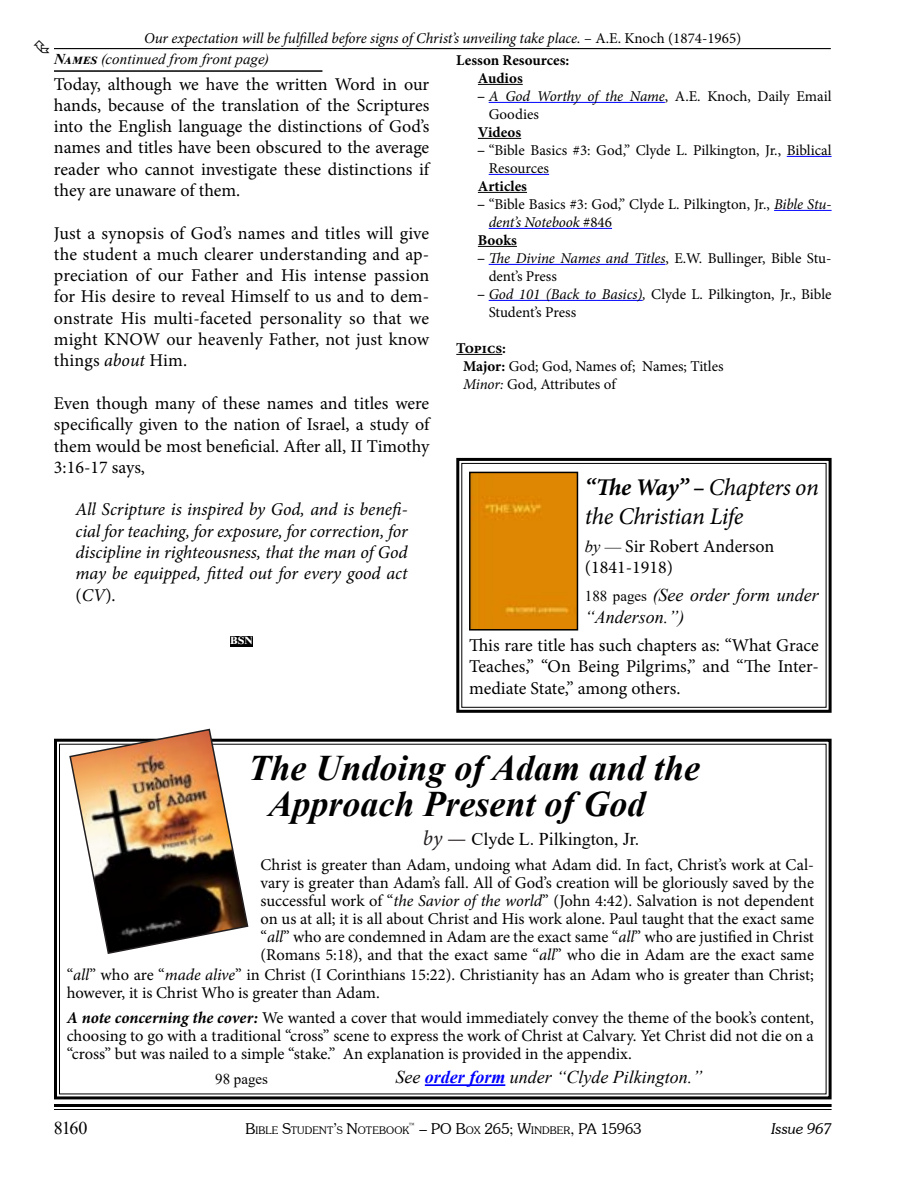
<style>
.page{position:relative;width:918px;height:1188px;background:#fff}
.page>*{position:absolute;margin:0;border:0;box-sizing:border-box;transform-origin:0 0}
.t1{font:italic 700 36px/36px "Times New Roman";color:#000}
.t2{font:italic 24px/28.8px "Minion Pro";letter-spacing:-.02em;color:#000}
.t3{font:18px/21.3px "Minion Pro";color:#000;text-align:justify}
.t4{font:italic 18px/21.3px "Minion Pro";letter-spacing:-.005em;color:#000;text-align:justify}
.t5{font:italic 18px/21.6px "Times New Roman";color:#000}
.t6{font:18px "Times New Roman";color:#000}
.t7{font:16.5px/18px "Minion Pro";letter-spacing:-.005em;color:#000;text-align:justify}
.t8{font:15px/18px "Minion Pro";color:#000}
.t9{font:italic 15px "Minion Pro";letter-spacing:-.005em;color:#000}
.t10{font:700 15px/18px "Minion Pro";color:#000}
.t11{font:italic 15px "Times New Roman";letter-spacing:.005em;color:#000}
.t12{font:300 15px "Souvenir IT Cby BT";color:#000}
.t13{font:italic 300 15px "Souvenir IT Cby BT";color:#000}
.t14{font:15px "Times New Roman";color:#000}
.t15{font:700 15px "Times New Roman";color:#fff}
.t16{font:300 10.5px "Souvenir IT Cby BT";letter-spacing:.015em;color:#000}
.t17{font:300 8.7px "Souvenir IT Cby BT";color:#000}
.s1{font-style:normal}
.s2{font-weight:700}
.s3{font-family:"Calibri";font-size:13.5px}
.s4{font-style:italic}
.s5{font-family:"Times New Roman";font-style:italic;font-size:16.5px}
.s6{font-family:"Times New Roman";font-size:16.5px}
.s7{font-style:normal;font-size:15px}
.s8{font-family:"Minion Pro";font-style:italic;font-size:21px;color:#231f20}
.s9{font-family:"Minion Pro";font-size:21px;color:#231f20}
.s10{font-weight:700;font-style:italic}
.s11{font-weight:700;color:#00f}
.s12{font-size:10.5px}
.s13{font-size:15px}
</style>
<div class="page">
<hr style="left:54px;top:1104px;width:778px;height:3px;background:#000">
<hr style="left:54px;top:1109px;width:778px;height:1px;background:#000">
<hr style="left:54px;top:48px;width:777px;height:1px;background:#000">
<hr style="left:54px;top:70px;width:268px;height:2px;background:#000">
<svg style="left:54px;top:738px;width:778px;height:362px"></svg>
<img style="left:68px;top:728px;width:181px;height:227px">
<hr style="left:425px;top:1084px;width:80px;height:2px;background:#00f">
<hr style="left:478px;top:84px;width:45px;height:1px;background:#000">
<hr style="left:489px;top:102px;width:176px;height:1px;background:#00f">
<hr style="left:478px;top:138px;width:43px;height:1px;background:#000">
<hr style="left:787px;top:156px;width:45px;height:1px;background:#00f">
<hr style="left:489px;top:174px;width:60px;height:1px;background:#00f">
<hr style="left:478px;top:192px;width:49px;height:1px;background:#000">
<hr style="left:774px;top:210px;width:58px;height:1px;background:#00f">
<hr style="left:489px;top:228px;width:123px;height:1px;background:#00f">
<hr style="left:478px;top:246px;width:39px;height:1px;background:#000">
<hr style="left:489px;top:264px;width:176px;height:1px;background:#00f">
<hr style="left:489px;top:300px;width:153px;height:1px;background:#00f">
<hr style="left:456px;top:354px;width:46px;height:1px;background:#000">
<div style="left:230px;top:636px;width:23px;height:10px;background:#000"></div>
<svg style="left:456px;top:457px;width:376px;height:256px"></svg>
<div style="left:461px;top:463px;width:366px;height:245px;border:1px solid #000"></div>
<div style="left:472px;top:475px;width:103px;height:153px;background:#df8702"></div>
<div style="left:469px;top:472px;width:109px;height:159px;border:2px solid #000"></div>
<p class="t9" style="left:144px;top:28px;width:599px">Our expectation will be fulfilled before signs of Christ’s unveiling take place. <span class="s1">– A.E. Knoch (1874-1965)</span></p>
<p class="t11" style="left:54px;top:49px;width:217px"><span class="s2">Names</span> (continued from front page)</p>
<p class="t10" style="left:478px;top:51px;width:93px;text-indent:-22px">Lesson Resources:<br>Audios</p>
<p class="t8" style="left:489px;top:87px;width:344px;text-indent:-11px"><span class="s3">–</span> <span class="s4">A God Worthy of the Name</span>, A.E. Knoch, Daily Email<br>Goodies</p>
<p class="t10" style="left:478px;top:123px;width:45px">Videos</p>
<p class="t8" style="left:489px;top:141px;width:344px;text-indent:-11px"><span class="s3">–</span> “Bible Basics #3: God,” Clyde L. Pilkington, Jr., Biblical<br>Resources</p>
<p class="t10" style="left:478px;top:177px;width:51px">Articles</p>
<p class="t8" style="left:478px;top:195px;width:355px"><span class="s3">–</span> “Bible Basics #3: God,” Clyde L. Pilkington, Jr., <span class="s4">Bible Stu-</span></p>
<p class="t9" style="left:489px;top:212px;width:125px">dent’s Notebook <span class="s1">#846</span></p>
<p class="t10" style="left:478px;top:231px;width:41px">Books</p>
<p class="t8" style="left:489px;top:249px;width:344px;text-indent:-11px"><span class="s3">–</span> <span class="s4">The Divine Names and Titles</span>, E.W. Bullinger, Bible Stu&shy;dent’s Press</p>
<p class="t8" style="left:489px;top:285px;width:344px;text-indent:-11px"><span class="s3">–</span> <span class="s4">God 101 (Back to Basics),</span> Clyde L. Pilkington, Jr., Bible<br>Student’s Press</p>
<p class="t8" style="left:463px;top:339px;width:262px;text-indent:-7px"><span class="s2">Topics:<br>Major:</span> God; God, Names of; Names; Titles<br><span class="s4">Minor:</span> God, Attributes of</p>
<p class="t3" style="left:54px;top:73px;width:377px">Today, although we have the written Word in our hands, because of the translation of the Scriptures into the English language the distinctions of God’s names and titles have been obscured to the average reader who cannot investigate these distinctions if they are unaware of them.</p>
<p class="t3" style="left:54px;top:222px;width:377px">Just a synopsis of God’s names and titles will give the student a much clearer understanding and ap&shy;preciation of our Father and His intense passion for His desire to reveal Himself to us and to dem&shy;onstrate His multi-faceted personality so that we might KNOW our heavenly Father, not just know things <span class="s4">about</span> Him.</p>
<p class="t3" style="left:54px;top:393px;width:377px">Even though many of these names and titles were specifically given to the nation of Israel, a study of them would be most beneficial. After all, II Timothy 3:16-17 says,</p>
<p class="t4" style="left:76px;top:499px;width:334px">All Scripture is inspired by God, and is benefi&shy;cial for teaching, for exposure, for correction, for discipline in righteousness, that the man of God may be equipped, fitted out for every good act <span class="s1">(</span>CV<span class="s1">).</span></p>
<h2 class="t2" style="left:585px;top:473px;width:235px"><span class="s2">“The Way” –</span> Chapters on the Christian Life</h2>
<p class="t3" style="left:585px;top:535px;width:191px"><span class="s5">by</span> <span class="s6">—</span> Sir Robert Anderson (1841-1918)</p>
<p class="t5" style="left:585px;top:584px;width:235px"><span class="s7">188 pages</span> (See order form under “Anderson.”)</p>
<p class="t3" style="left:469px;top:635px;width:351px">This rare title has such chapters as: “What Grace Teaches,” “On Being Pilgrims,” and “The Inter&shy;mediate State,” among others.</p>
<p class="t15" style="left:230px;top:628px;width:24px">bsn</p>
<h1 class="t1" style="left:269px;top:749px;width:433px;text-indent:-20px">The Undoing of Adam and the<br>Approach Present of God</h1>
<p class="t6" style="left:423px;top:826px;width:218px"><span class="s8">by</span> <span class="s9">—</span> Clyde L. Pilkington, Jr.</p>
<p class="t7" style="left:261px;top:855px;width:555px">Christ is greater than Adam, undoing what Adam did. In fact, Christ’s work at Cal&shy;vary is greater than Adam’s fall. All of God’s creation will be gloriously saved by the successful work of “<span class="s4">the Savior of the world</span>” (John 4:42). Salvation is not dependent on us at all; it is all about Christ and His work alone. Paul taught that the exact same “<span class="s4">all</span>” who are condemned in Adam are the exact same “<span class="s4">all</span>” who are justified in Christ (Romans 5:18), and that the exact same “<span class="s4">all</span>” who die in Adam are the exact same</p>
<p class="t7" style="left:67px;top:966px;width:749px">“<span class="s4">all</span>” who are “<span class="s4">made alive</span>” in Christ (I Corinthians 15:22). Christianity has an Adam who is greater than Christ; however, it is Christ Who is greater than Adam.</p>
<p class="t7" style="left:67px;top:1008px;width:749px"><span class="s10">A note concerning the cover:</span> We wanted a cover that would immediately convey the theme of the book’s content, choosing to go with a traditional “cross” scene to express the work of Christ at Calvary. Yet Christ did not die on a “cross” but was nailed to a simple “stake.” An explanation is provided in the appendix.</p>
<p class="t14" style="left:215px;top:1068px;width:54px">98 pages</p>
<p class="t5" style="left:395px;top:1066px;width:308px">See <span class="s11">order form</span> under “Clyde Pilkington.”</p>
<p class="t6" style="left:54px;top:1115px;width:35px">8160</p>
<p class="t12" style="left:419px;top:1119px;width:224px">– PO B<span class="s12">OX</span> 265; W<span class="s12">INDBER</span>, PA 15963</p>
<p class="t13" style="left:771px;top:1119px;width:62px">Issue 967</p>
<p class="t16" style="left:245px;top:1124px;width:165px"><span class="s13">B</span>IBLE <span class="s13">S</span>TUDENT<span class="s13">’</span>S <span class="s13">N</span>OTEBOOK</p>
<p class="t17" style="left:408px;top:1121px;width:9px">™</p>
</div>
